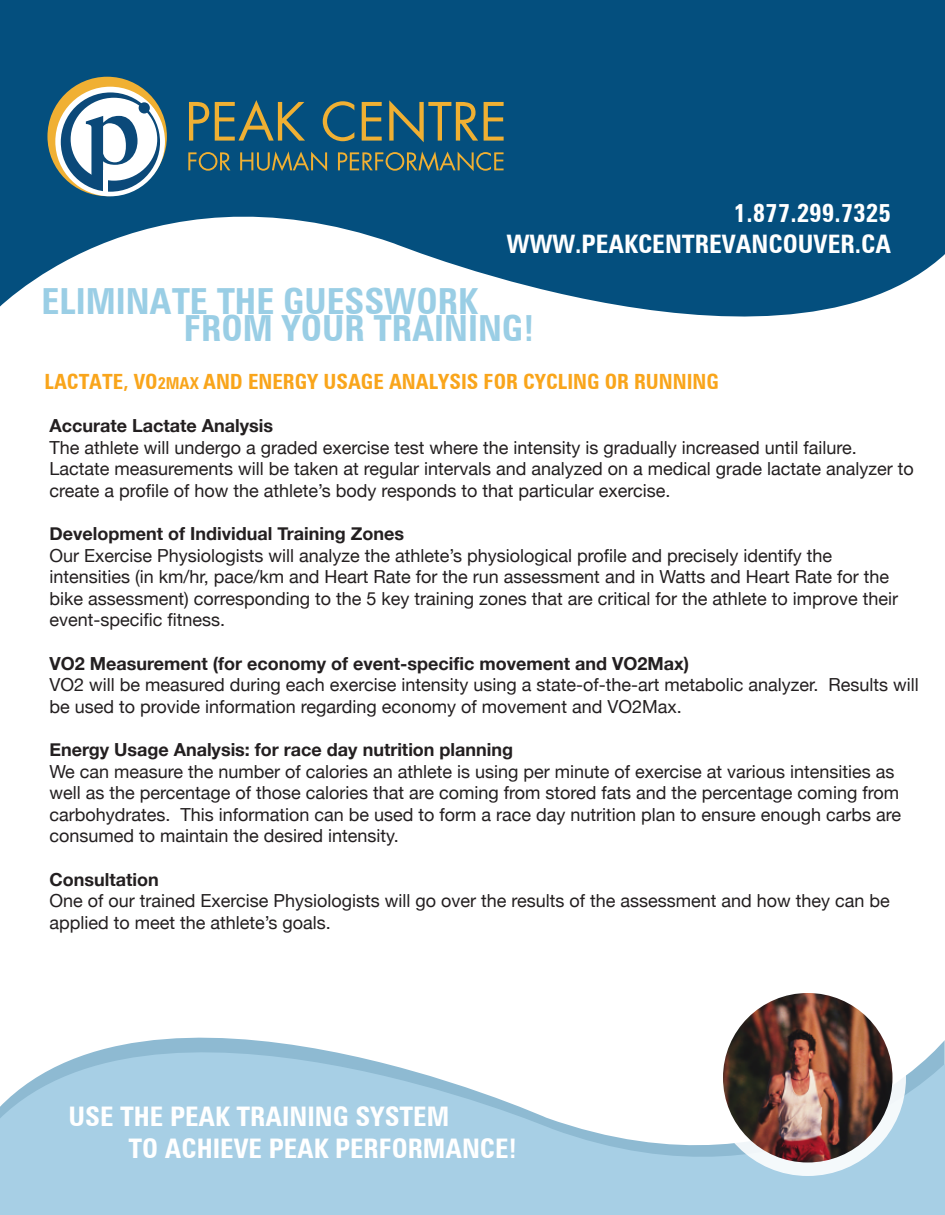
<style>
.page{position:relative;width:945px;height:1215px;background:#fff}
.page>*{position:absolute;margin:0;border:0;box-sizing:border-box;transform-origin:0 0}
.t1{font:700 condensed 36px/27px "Zurich BT";color:#9acee5}
.t2{font:700 condensed 27px/32.4px "Zurich BT";color:#fff}
.t3{font:700 condensed 25.5px/30.6px "Zurich BT";color:#fff;text-align:right}
.t4{font:700 condensed 21px "Zurich BT";color:#f9a51b}
.t5{font:18px/21.6px "Helvetica Neue";color:#231f20}
.t6{font:700 18px "Helvetica Neue";color:#231f20}
.s1{font-size:16.5px}
</style>
<div class="page">
<svg style="left:0;top:1037px;width:945px;height:178px;fill:#a7cfe5"></svg>
<div style="left:710px;top:980px;width:196px;height:196px;background:#fff;border-radius:50%"></div>
<img style="left:723px;top:993px;width:169px;height:169px;border-radius:50%">
<div style="left:0;top:0;width:945px;height:166px;background:#044f7e"></div>
<svg style="left:0;top:155px;width:945px;height:162px;fill:#044f7e"></svg>
<div style="left:47px;top:77px;width:120px;height:119px;background:#f0b033;border-radius:50%"></div>
<svg style="left:55px;top:87px;width:110px;height:109px"></svg>
<div style="left:61px;top:92px;width:99px;height:100px;background:#0b4979;border-radius:50%"></div>
<svg style="left:70px;top:85px;width:97px;height:98px"></svg>
<div style="left:139px;top:102px;width:11px;height:12px;background:#0b4979;border-radius:50%"></div>
<div style="left:103px;top:170px;width:5px;height:23px;background:#fff"></div>
<svg style="left:189px;top:102px;width:20px;height:39px"></svg>
<svg style="left:215px;top:100px;width:90px;height:41px"></svg>
<svg style="left:323px;top:101px;width:31px;height:40px"></svg>
<svg style="left:362px;top:102px;width:20px;height:39px"></svg>
<svg style="left:389px;top:100px;width:89px;height:42px"></svg>
<svg style="left:484px;top:102px;width:20px;height:39px"></svg>
<svg style="left:188px;top:152px;width:42px;height:19px"></svg>
<svg style="left:240px;top:151px;width:87px;height:20px"></svg>
<svg style="left:338px;top:151px;width:166px;height:20px"></svg>
<h3 class="t3" style="left:507px;top:197px;width:386px">1.877.299.7325<br>WWW.PEAKCENTREVANCOUVER.CA</h3>
<h1 class="t1" style="left:184px;top:288px;width:352px;text-indent:-142px">ELIMINATE THE GUESSWORK<br>FROM YOUR TRAINING!</h1>
<p class="t4" style="left:45px;top:369px;width:676px">LACTATE, VO<span class="s1">2MAX</span> AND ENERGY USAGE ANALYSIS FOR CYCLING OR RUNNING</p>
<p class="t6" style="left:50px;top:414px;width:225px">Accurate Lactate Analysis</p>
<p class="t5" style="left:50px;top:436px;width:866px">The athlete will undergo a graded exercise test where the intensity is gradually increased until failure.<br>Lactate measurements will be taken at regular intervals and analyzed on a medical grade lactate analyzer to create a profile of how the athlete’s body responds to that particular exercise.</p>
<p class="t6" style="left:50px;top:522px;width:356px">Development of Individual Training Zones</p>
<p class="t5" style="left:50px;top:544px;width:850px">Our Exercise Physiologists will analyze the athlete’s physiological profile and precisely identify the intensities (in km/hr, pace/km and Heart Rate for the run assessment and in Watts and Heart Rate for the bike assessment) corresponding to the 5 key training zones that are critical for the athlete to improve their event-specific fitness.</p>
<p class="t6" style="left:50px;top:652px;width:641px">VO2 Measurement (for economy of event-specific movement and VO2Max)</p>
<p class="t5" style="left:50px;top:674px;width:871px">VO2 will be measured during each exercise intensity using a state-of-the-art metabolic analyzer. Results will be used to provide information regarding economy of movement and VO2Max.</p>
<p class="t6" style="left:50px;top:738px;width:465px">Energy Usage Analysis: for race day nutrition planning</p>
<p class="t5" style="left:50px;top:760px;width:853px">We can measure the number of calories an athlete is using per minute of exercise at various intensities as well as the percentage of those calories that are coming from stored fats and the percentage coming from carbohydrates. This information can be used to form a race day nutrition plan to ensure enough carbs are consumed to maintain the desired intensity.</p>
<p class="t6" style="left:50px;top:868px;width:111px">Consultation</p>
<p class="t5" style="left:50px;top:890px;width:842px">One of our trained Exercise Physiologists will go over the results of the assessment and how they can be applied to meet the athlete’s goals.</p>
<h2 class="t2" style="left:129px;top:1100px;width:390px;text-indent:-60px">USE THE PEAK TRAINING SYSTEM<br>TO ACHIEVE PEAK PERFORMANCE!</h2>
</div>
